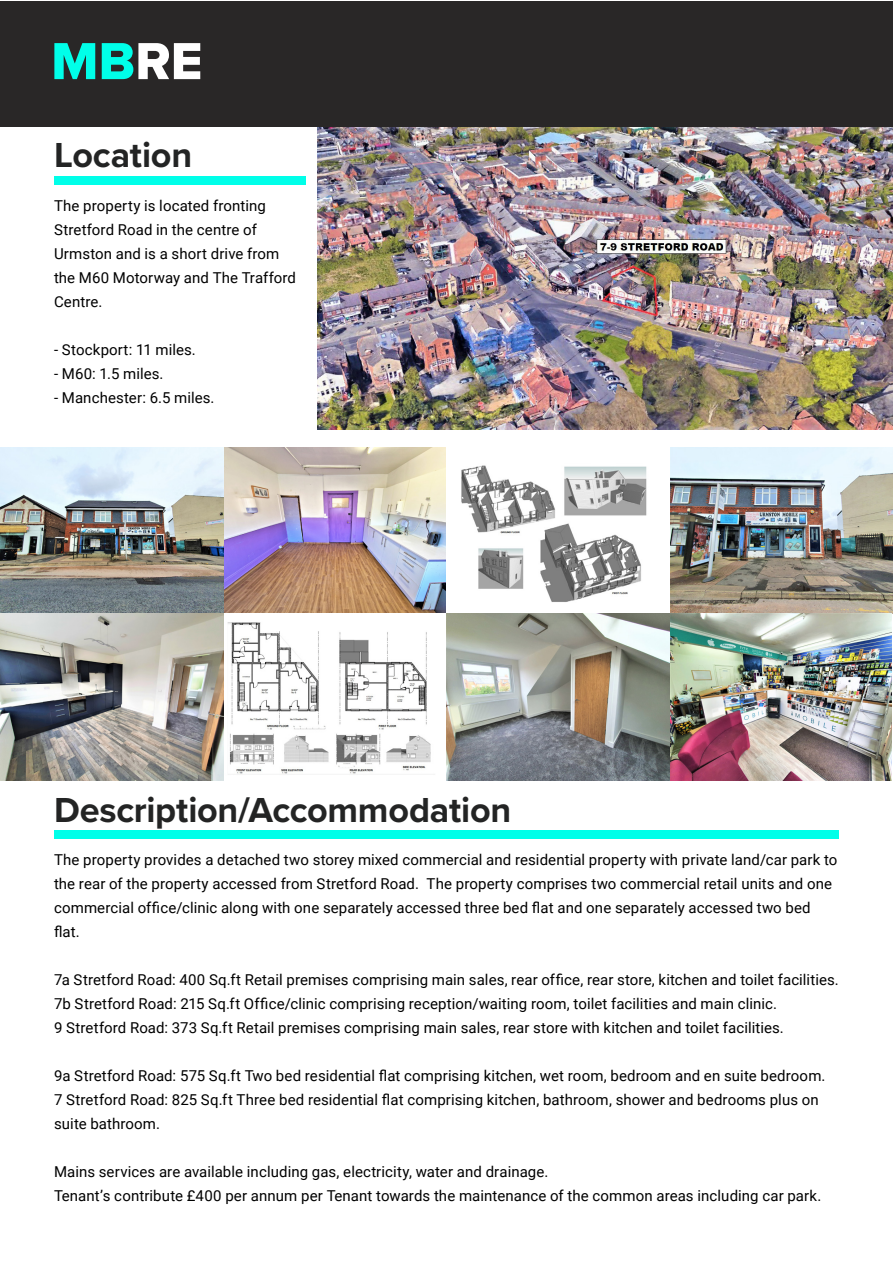
<style>
.page{position:relative;width:893px;height:1263px;background:#fff}
.page>*{position:absolute;margin:0;border:0;box-sizing:border-box;transform-origin:0 0}
.t1{font:54px "Proxima Nova Extrabld";color:#00ffe9}
.Header_2{font:700 36px "Proxima Nova";letter-spacing:-.005em;color:#232424}
.Body_Copy{font:15px/24px "Roboto";letter-spacing:.005em;color:#000}
.s1{color:#fff}
</style>
<div class="page">
<img style="left:317px;top:126px;width:576px;height:304px">
<div style="left:0;top:1px;width:893px;height:125px;background:#292727"></div>
<div style="left:54px;top:831px;width:785px;height:8px;background:#00ffe9"></div>
<div style="left:54px;top:176px;width:251px;height:9px;background:#00ffe9"></div>
<img style="left:0;top:447px;width:893px;height:333px">
<p class="t1" style="left:51px;top:21px;width:153px">MB<span class="s1">RE</span></p>
<p class="Header_2" style="left:54px;top:128px;width:140px">Location</p>
<p class="Body_Copy" style="left:54px;top:193px;width:213px">The property is located fronting<br>Stretford Road in the centre of</p>
<p class="Body_Copy" style="left:54px;top:241px;width:244px">Urmston and is a short drive from the M60 Motorway and The Trafford<br>Centre.</p>
<p class="Body_Copy" style="left:54px;top:337px;width:143px">- Stockport: 11 miles.</p>
<p class="Body_Copy" style="left:54px;top:361px;width:111px">- M60: 1.5 miles.</p>
<p class="Body_Copy" style="left:54px;top:385px;width:162px">- Manchester: 6.5 miles.</p>
<p class="Header_2" style="left:54px;top:783px;width:459px">Description/Accommodation</p>
<p class="Body_Copy" style="left:54px;top:847px;width:785px">The property provides a detached two storey mixed commercial and residential property with private land/car park to the rear of the property accessed from Stretford Road. The property comprises two commercial retail units and one commercial office/clinic along with one separately accessed three bed flat and one separately accessed two bed flat.</p>
<p class="Body_Copy" style="left:54px;top:967px;width:786px">7a Stretford Road: 400 Sq.ft Retail premises comprising main sales, rear office, rear store, kitchen and toilet facilities.</p>
<p class="Body_Copy" style="left:54px;top:991px;width:724px">7b Stretford Road: 215 Sq.ft Office/clinic comprising reception/waiting room, toilet facilities and main clinic.</p>
<p class="Body_Copy" style="left:54px;top:1015px;width:731px">9 Stretford Road: 373 Sq.ft Retail premises comprising main sales, rear store with kitchen and toilet facilities.</p>
<p class="Body_Copy" style="left:54px;top:1063px;width:773px">9a Stretford Road: 575 Sq.ft Two bed residential flat comprising kitchen, wet room, bedroom and en suite bedroom.</p>
<p class="Body_Copy" style="left:54px;top:1087px;width:766px">7 Stretford Road: 825 Sq.ft Three bed residential flat comprising kitchen, bathroom, shower and bedrooms plus on suite bathroom.</p>
<p class="Body_Copy" style="left:54px;top:1159px;width:496px">Mains services are available including gas, electricity, water and drainage.</p>
<p class="Body_Copy" style="left:54px;top:1183px;width:769px">Tenant’s contribute £400 per annum per Tenant towards the maintenance of the common areas including car park.</p>
</div>
